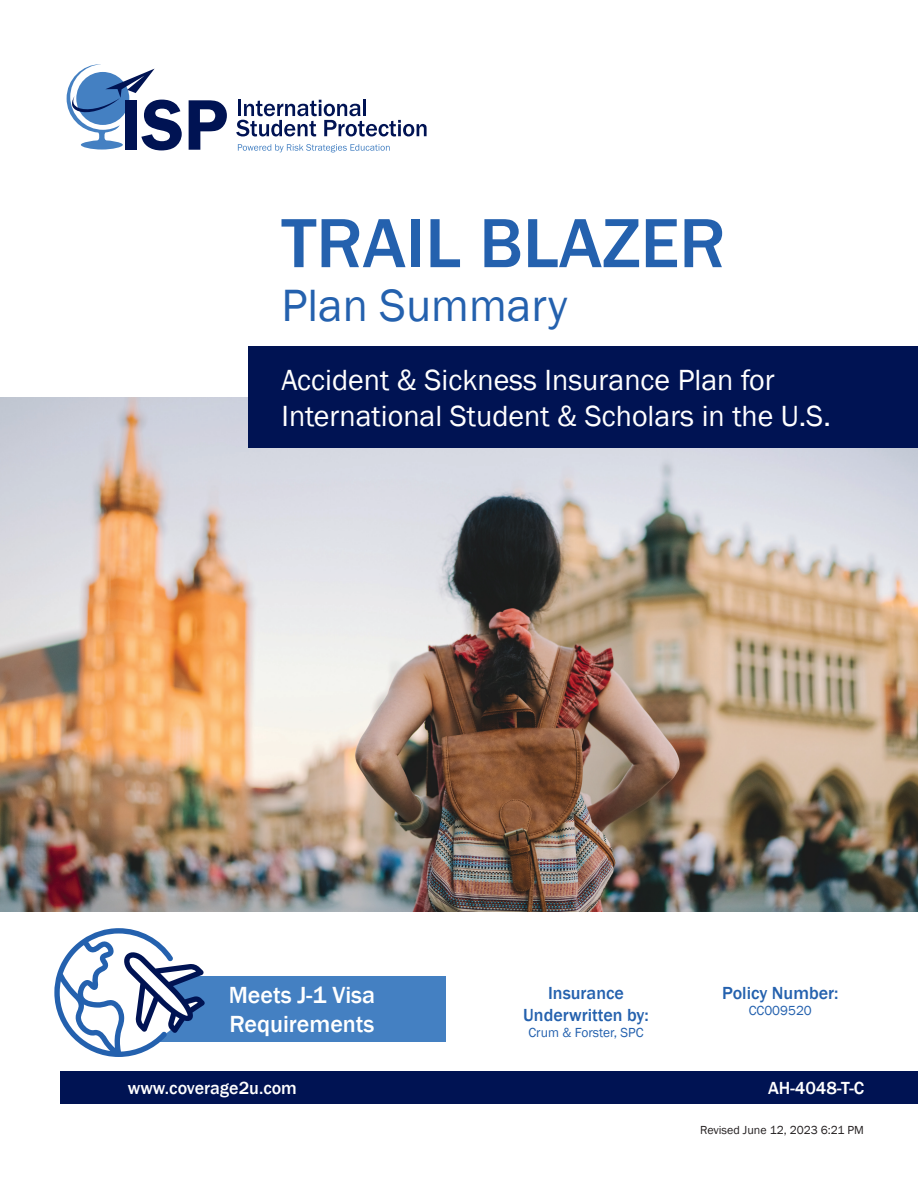
<style>
.page{position:relative;width:918px;height:1188px;background:#fff}
.page>*{position:absolute;margin:0;border:0;box-sizing:border-box;transform-origin:0 0}
.t1{font:500 72px "Franklin Gothic";color:#2461ae}
.t2{font:46.5px "Franklin Gothic";color:#2461ae}
.t3{font:30px/36px "Franklin Gothic";color:#fff}
.t4{font:500 24px/28.8px "Franklin Gothic";color:#fff}
.t5{font:500 18px/21.6px "Franklin Gothic";color:#2461ae;text-align:center}
.t6{font:500 18px "Franklin Gothic";color:#fff}
.t7{font:13.5px "Franklin Gothic";color:#2461ae}
.t8{font:12px "Franklin Gothic";color:#231f20}
</style>
<div class="page">
<img style="left:0;top:397px;width:918px;height:515px">
<div style="left:158px;top:976px;width:288px;height:66px;background:#4480c2"></div>
<svg style="left:236px;top:100px;width:191px;height:37px"></svg>
<svg style="left:67px;top:64px;width:115px;height:86px"></svg>
<svg style="left:189px;top:100px;width:38px;height:50px"></svg>
<svg style="left:238px;top:144px;width:152px;height:8px"></svg>
<svg style="left:54px;top:928px;width:151px;height:129px"></svg>
<div style="left:248px;top:347px;width:670px;height:101px;background:#001353"></div>
<div style="left:60px;top:1071px;width:858px;height:33px;background:#001353"></div>
<h1 class="t1" style="left:282px;top:199px;width:446px">TRAIL BLAZER</h1>
<h2 class="t2" style="left:282px;top:277px;width:288px">Plan Summary</h2>
<p class="t3" style="left:282px;top:362px;width:551px">Accident &amp; Sickness Insurance Plan for<br>International Student &amp; Scholars in the U.S.</p>
<p class="t4" style="left:229px;top:981px;width:148px">Meets J-1 Visa<br>Requirements</p>
<p class="t5" style="left:523px;top:983px;width:127px">Insurance<br>Underwritten by:</p>
<p class="t7" style="left:528px;top:1024px;width:117px">Crum &amp; Forster, SPC</p>
<p class="t5" style="left:722px;top:983px;width:118px">Policy Number:</p>
<p class="t7" style="left:749px;top:1003px;width:65px">CC009520</p>
<p class="t6" style="left:128px;top:1077px;width:171px">www.coverage2u.com</p>
<p class="t6" style="left:768px;top:1077px;width:98px">AH-4048-T-C</p>
<p class="t8" style="left:700px;top:1123px;width:165px">Revised June 12, 2023 6:21 PM</p>
</div>
